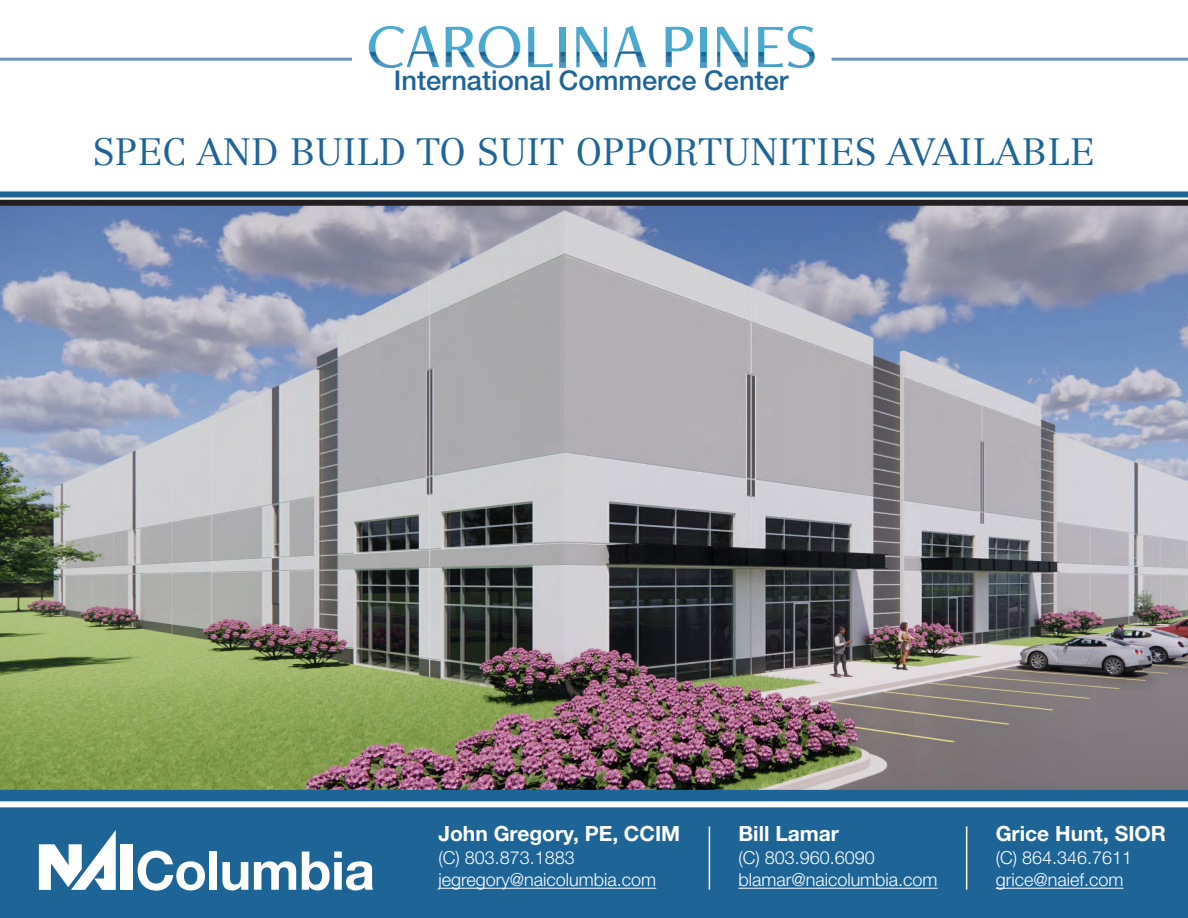
<style>
.page{position:relative;width:1188px;height:918px;background:#fff}
.page>*{position:absolute;margin:0;border:0;box-sizing:border-box;transform-origin:0 0}
.t1{font:300 37.5px "Centennial LT Std";letter-spacing:.01em;color:#1d6497}
.t2{font:500 27.3px "Helvetica Neue LT Std";color:#1d6497}
.Paragraph_Style_3{font:700 21px "Helvetica Neue LT Std";color:#fff}
.Paragraph_Style_3-2{font:300 18px "Helvetica Neue LT Std";color:#fff}
</style>
<div class="page">
<img style="left:0;top:206px;width:1188px;height:584px">
<div style="left:0;top:790px;width:1188px;height:128px;background:#1d6497"></div>
<div style="left:120px;top:844px;width:12px;height:46px;background:#fff"></div>
<svg style="left:39px;top:830px;width:77px;height:60px"></svg>
<svg style="left:138px;top:851px;width:67px;height:40px"></svg>
<div style="left:209px;top:852px;width:8px;height:38px;background:#fff"></div>
<svg style="left:222px;top:862px;width:26px;height:28px"></svg>
<svg style="left:254px;top:861px;width:42px;height:29px"></svg>
<svg style="left:302px;top:852px;width:71px;height:38px"></svg>
<svg style="left:0;top:197px;width:1188px;height:3px"></svg>
<div style="left:0;top:191px;width:1188px;height:6px;background:#1d6497"></div>
<div style="left:0;top:200px;width:1188px;height:6px;background:#231f20"></div>
<div style="left:0;top:801px;width:1188px;height:6px;background:#fff"></div>
<hr style="left:709px;top:826px;width:1px;height:64px;background:#fff">
<hr style="left:438px;top:888px;width:218px;height:1px;background:#fff">
<hr style="left:738px;top:888px;width:200px;height:1px;background:#fff">
<hr style="left:996px;top:888px;width:128px;height:1px;background:#fff">
<hr style="left:966px;top:826px;width:1px;height:64px;background:#fff">
<hr style="left:0;top:58px;width:352px;height:3px;background:#1d6497">
<hr style="left:832px;top:58px;width:356px;height:3px;background:#1d6497">
<svg style="left:369px;top:26px;width:66px;height:26px"></svg>
<svg style="left:446px;top:26px;width:74px;height:26px"></svg>
<svg style="left:528px;top:27px;width:7px;height:25px"></svg>
<div style="left:560px;top:27px;width:6px;height:40px;background:#4aa9ce"></div>
<svg style="left:576px;top:27px;width:31px;height:25px"></svg>
<svg style="left:618px;top:26px;width:24px;height:26px"></svg>
<svg style="left:666px;top:27px;width:27px;height:25px"></svg>
<div style="left:700px;top:27px;width:7px;height:40px;background:#4aa9ce"></div>
<svg style="left:717px;top:27px;width:31px;height:25px"></svg>
<svg style="left:758px;top:26px;width:57px;height:35px"></svg>
<svg style="left:369px;top:52px;width:445px;height:4px"></svg>
<svg style="left:370px;top:56px;width:444px;height:6px"></svg>
<svg style="left:375px;top:62px;width:439px;height:6px"></svg>
<p class="t2" style="left:394px;top:64px;width:396px">International Commerce Center</p>
<p class="t1" style="left:93px;top:130px;width:1003px">SPEC AND BUILD TO SUIT OPPORTUNITIES AVAILABLE</p>
<p class="Paragraph_Style_3" style="left:438px;top:821px;width:243px">John Gregory, PE, CCIM</p>
<p class="Paragraph_Style_3-2" style="left:438px;top:847px;width:138px">(C) 803.873.1883</p>
<p class="Paragraph_Style_3-2" style="left:438px;top:869px;width:219px">jegregory@naicolumbia.com</p>
<p class="Paragraph_Style_3" style="left:738px;top:821px;width:102px">Bill Lamar</p>
<p class="Paragraph_Style_3-2" style="left:738px;top:847px;width:138px">(C) 803.960.6090</p>
<p class="Paragraph_Style_3-2" style="left:738px;top:869px;width:201px">blamar@naicolumbia.com</p>
<p class="Paragraph_Style_3" style="left:996px;top:821px;width:172px">Grice Hunt, SIOR</p>
<p class="Paragraph_Style_3-2" style="left:996px;top:847px;width:138px">(C) 864.346.7611</p>
<p class="Paragraph_Style_3-2" style="left:996px;top:869px;width:129px">grice@naief.com</p>
</div>
